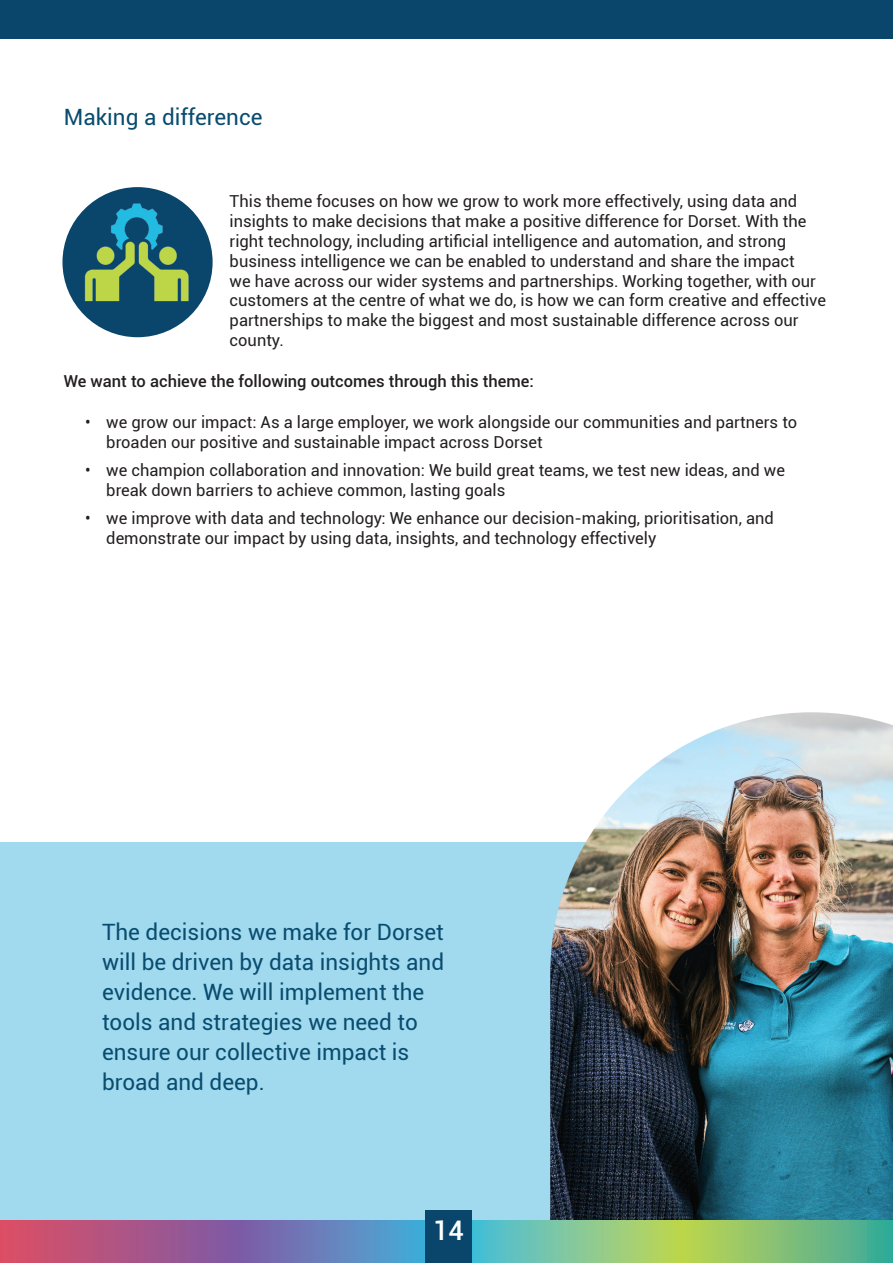
<style>
.page{position:relative;width:893px;height:1263px;background:#fff}
.page>*{position:absolute;margin:0;border:0;box-sizing:border-box;transform-origin:0 0}
.t1{font:500 27px "Roboto";color:#fff}
.t2{font:22.5px/30px "Roboto";color:#084c6f}
.t3{font:16.5px/19.8px "Roboto";color:#231f20}
.t4{font:500 16.5px "Roboto";color:#231f20}
</style>
<div class="page">
<div style="left:0;top:0;width:893px;height:38px;background:#0a466c"></div>
<div style="left:0;top:842px;width:893px;height:380px;background:#a1d9ee"></div>
<img style="left:550px;top:712px;width:343px;height:508px">
<img style="left:62px;top:187px;width:151px;height:150px;border-radius:75px">
<svg style="left:0;top:1220px;width:893px;height:43px;background:#889591"></svg>
<div style="left:425px;top:1210px;width:47px;height:53px;background:#0a466c"></div>
<h2 class="t2" style="left:64px;top:101px;width:200px">Making a difference</h2>
<p class="t3" style="left:230px;top:191px;width:598px">This theme focuses on how we grow to work more effectively, using data and insights to make decisions that make a positive difference for Dorset. With the right technology, including artificial intelligence and automation, and strong business intelligence we can be enabled to understand and share the impact<br>we have across our wider systems and partnerships. Working together, with our customers at the centre of what we do, is how we can form creative and effective partnerships to make the biggest and most sustainable difference across our county.</p>
<p class="t4" style="left:64px;top:370px;width:472px">We want to achieve the following outcomes through this theme:</p>
<p class="t3" style="left:106px;top:412px;width:692px;text-indent:-21px">• we grow our impact: As a large employer, we work alongside our communities and partners to broaden our positive and sustainable impact across Dorset</p>
<p class="t3" style="left:106px;top:460px;width:680px;text-indent:-21px">• we champion collaboration and innovation: We build great teams, we test new ideas, and we break down barriers to achieve common, lasting goals</p>
<p class="t3" style="left:106px;top:508px;width:669px;text-indent:-21px">• we improve with data and technology: We enhance our decision-making, prioritisation, and demonstrate our impact by using data, insights, and technology effectively</p>
<h2 class="t2" style="left:102px;top:916px;width:344px">The decisions we make for Dorset will be driven by data insights and evidence. We will implement the tools and strategies we need to ensure our collective impact is broad and deep.</h2>
<h1 class="t1" style="left:433px;top:1212px;width:32px">14</h1>
</div>
